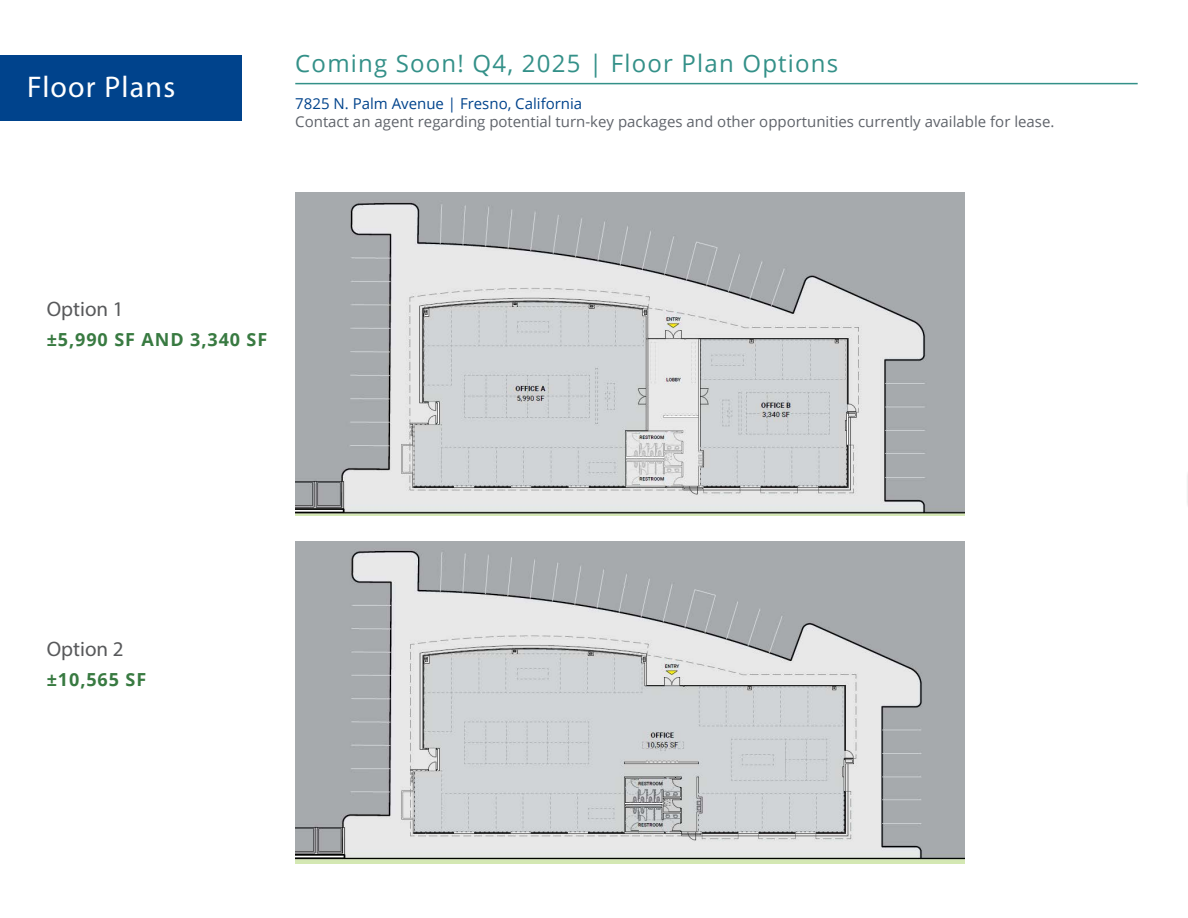
<style>
.page{position:relative;width:1188px;height:918px;background:#fff}
.page>*{position:absolute;margin:0;border:0;box-sizing:border-box;transform-origin:0 0}
.t1{font:30px "Myriad Pro";letter-spacing:.04em;color:#fff}
.t2{font:24px "Open Sans";letter-spacing:.05em;color:#339088}
.t3{font:21px "Myriad Pro";color:#58595b}
.t4{font:700 18px "Open Sans";letter-spacing:.05em;color:#387a41}
.t5{font:15px "Open Sans";color:#5f636a}
.t6{font:15px "Open Sans";color:#00438c}
</style>
<div class="page">
<hr style="left:295px;top:83px;width:843px;height:1px;background:#339088">
<div style="left:0;top:56px;width:241px;height:65px;background:#00438c"></div>
<hr style="left:1186px;top:469px;width:2px;height:41px;background:#fafafa">
<hr style="left:1187px;top:471px;width:1px;height:33px;background:#14477d">
<img style="left:295px;top:193px;width:669px;height:322px">
<img style="left:295px;top:541px;width:669px;height:323px">
<h1 class="t1" style="left:27px;top:68px;width:150px">Floor Plans</h1>
<h2 class="t2" style="left:295px;top:47px;width:545px">Coming Soon! Q4, 2025 | Floor Plan Options</h2>
<p class="t6" style="left:295px;top:93px;width:289px">7825 N. Palm Avenue | Fresno, California</p>
<p class="t5" style="left:295px;top:111px;width:761px">Contact an agent regarding potential turn-key packages and other opportunities currently available for lease.</p>
<h3 class="t3" style="left:47px;top:296px;width:78px">Option 1</h3>
<p class="t4" style="left:47px;top:326px;width:222px">±5,990 SF AND 3,340 SF</p>
<h3 class="t3" style="left:47px;top:636px;width:78px">Option 2</h3>
<p class="t4" style="left:47px;top:667px;width:101px">±10,565 SF</p>
</div>
